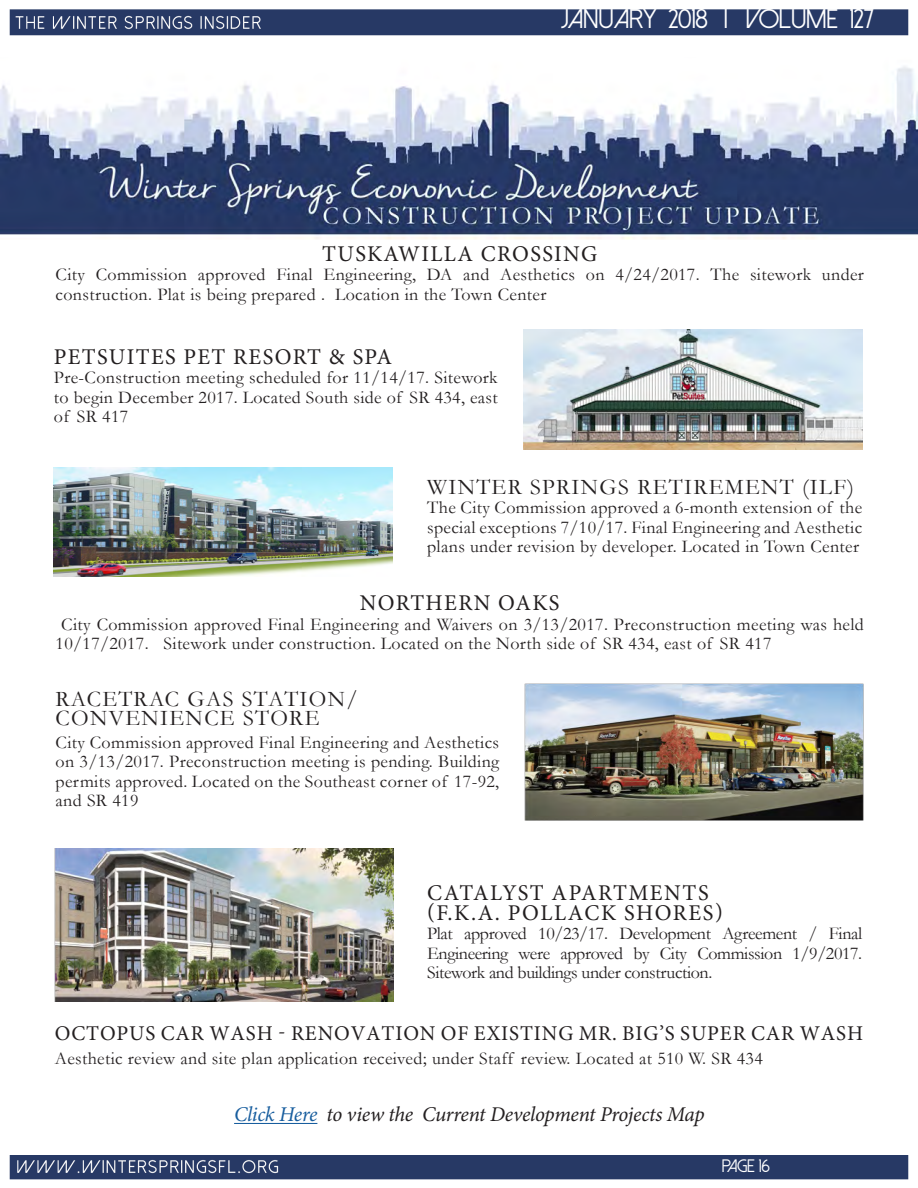
<style>
.page{position:relative;width:918px;height:1188px;background:#fff}
.page>*{position:absolute;margin:0;border:0;box-sizing:border-box;transform-origin:0 0}
.t1{font:27px "Dolce Vita";color:#fff}
.t2{font:22.5px "Minion Pro";letter-spacing:.06em;color:#231f20}
.t3{font:22.5px/19.5px "Garamond";letter-spacing:.06em;color:#231f20}
.t4{font:21px "Minion Pro";letter-spacing:.04em;color:#231f20}
.t5{font:italic 21px "Minion Pro";letter-spacing:-.015em;color:#231f20}
.t6{font:18px/19.5px "Garamond";letter-spacing:.02em;color:#231f20;text-align:justify}
.t7{font:18px "Dolce Vita";color:#fff}
.s1{font-size:24px}
.s2{color:#175d9e}
</style>
<div class="page">
<img style="left:9px;top:9px;width:900px;height:1171px">
<img style="left:0;top:58px;width:918px;height:1097px">
<img style="left:54px;top:467px;width:339px;height:110px">
<img style="left:525px;top:683px;width:338px;height:137px">
<img style="left:55px;top:848px;width:338px;height:153px">
<img style="left:523px;top:330px;width:339px;height:120px">
<hr style="left:234px;top:1123px;width:83px;height:1px;background:#175d9e">
<h1 class="t1" style="left:562px;top:5px;width:314px">JANUARY 2018 <span class="s1">|</span>I VOLUME 127</h1>
<p class="t2" style="left:322px;top:238px;width:276px">TUSKAWILLA CROSSING</p>
<p class="t6" style="left:56px;top:264px;width:810px">City Commission approved Final Engineering, DA and Aesthetics on 4/24/2017. The sitework under construction. Plat is being prepared . Location in the Town Center</p>
<p class="t2" style="left:54px;top:342px;width:340px">PETSUITES PET RESORT &amp; SPA</p>
<p class="t6" style="left:54px;top:368px;width:445px">Pre-Construction meeting scheduled for 11/14/17. Sitework to begin December 2017. Located South side of SR 434, east of SR 417</p>
<p class="t3" style="left:427px;top:476px;width:428px">WINTER SPRINGS RETIREMENT (ILF)</p>
<p class="t6" style="left:427px;top:497px;width:437px">The City Commission approved a 6-month extension of the special exceptions 7/10/17. Final Engineering and Aesthetic plans under revision by developer. Located in Town Center</p>
<p class="t2" style="left:360px;top:588px;width:201px">NORTHERN OAKS</p>
<p class="t6" style="left:56px;top:614px;width:810px;text-indent:6px">City Commission approved Final Engineering and Waivers on 3/13/2017. Preconstruction meeting was held<br>10/17/2017. Sitework under construction. Located on the North side of SR 434, east of SR 417</p>
<p class="t3" style="left:56px;top:689px;width:304px">RACETRAC GAS STATION/<br>CONVENIENCE STORE</p>
<p class="t6" style="left:56px;top:732px;width:445px">City Commission approved Final Engineering and Aesthetics on 3/13/2017. Preconstruction meeting is pending. Building permits approved. Located on the Southeast corner of 17-92, and SR 419</p>
<p class="t2" style="left:427px;top:878px;width:283px">CATALYST APARTMENTS</p>
<p class="t2" style="left:427px;top:897px;width:297px">(F.K.A. POLLACK SHORES)</p>
<p class="t6" style="left:427px;top:923px;width:437px">Plat approved 10/23/17. Development Agreement / Final Engineering were approved by City Commission 1/9/2017.<br>Sitework and buildings under construction.</p>
<p class="t4" style="left:55px;top:1019px;width:810px">OCTOPUS CAR WASH - RENOVATION OF EXISTING MR. BIG’S SUPER CAR WASH</p>
<p class="t6" style="left:55px;top:1048px;width:710px">Aesthetic review and site plan application received; under Staff review. Located at 510 W. SR 434</p>
<p class="t5" style="left:234px;top:1100px;width:472px"><span class="s2">Click Here</span> to view the Current Development Projects Map</p>
<p class="t7" style="left:722px;top:1157px;width:49px">PAGE 16</p>
</div>
